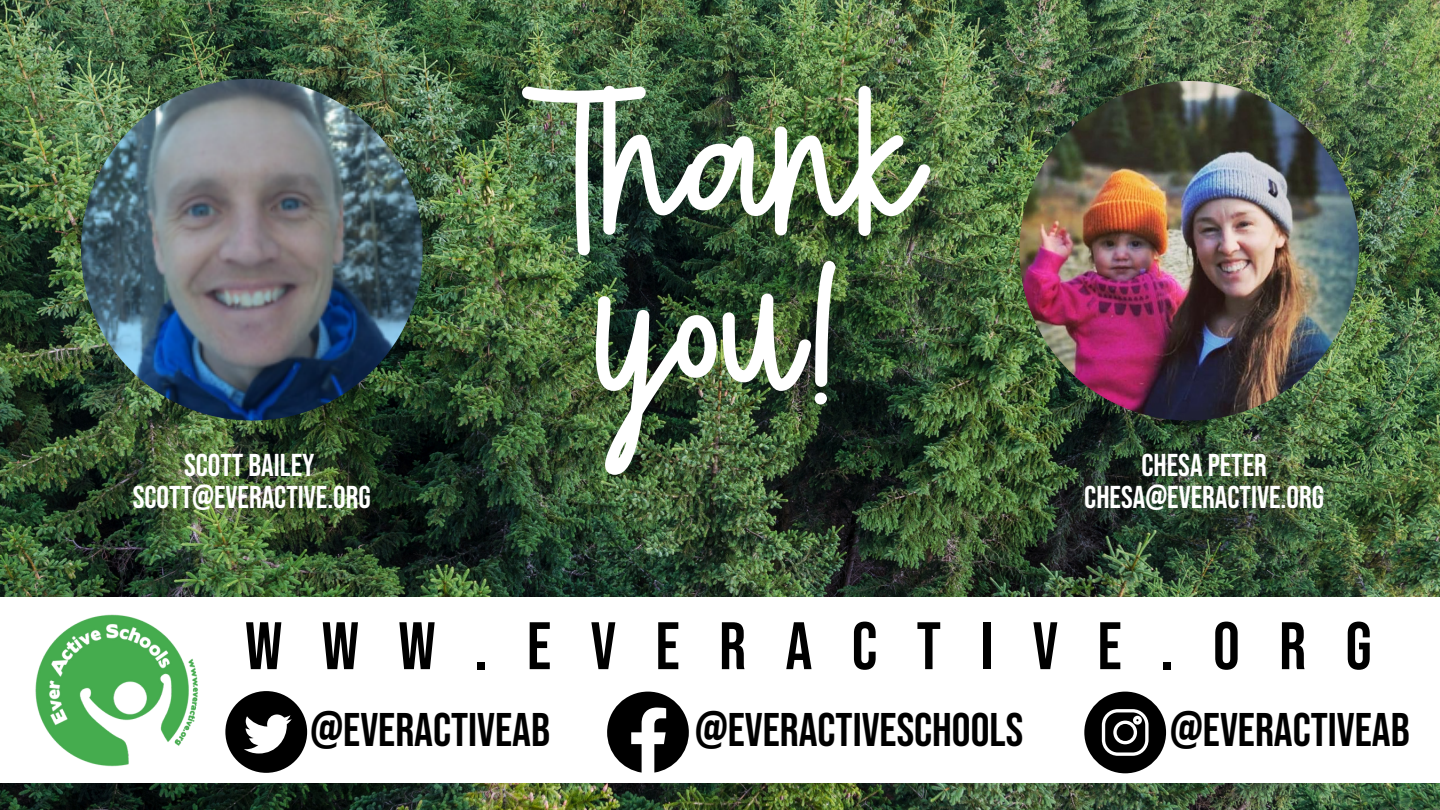
<style>
.page{position:relative;width:1440px;height:810px;background:#fff}
.page>*{position:absolute;margin:0;border:0;box-sizing:border-box;transform-origin:0 0}
.t1{font:162px/174.8px "Play Ground Script";color:#fff;text-align:center}
.t2{font:67px "Bebas Neue";letter-spacing:.585em;color:#000}
.t3{font:47px "Bebas Neue";color:#000}
.t4{font:31.5px "Bebas Neue";color:#fff}
</style>
<div class="page">
<img style="left:0;top:0;width:1440px;height:810px">
<img style="left:81px;top:79px;width:342px;height:342px;border-radius:50%">
<img style="left:1019px;top:81px;width:340px;height:340px;border-radius:50%">
<div style="left:0;top:598px;width:1440px;height:185px;background:#fff"></div>
<img style="left:35px;top:614px;width:163px;height:153px">
<svg style="left:1084px;top:692px;width:82px;height:81px"></svg>
<svg style="left:225px;top:691px;width:82px;height:82px"></svg>
<svg style="left:607px;top:692px;width:82px;height:81px"></svg>
<p class="t4" style="left:184px;top:448px;width:132px">SCOTT BAILEY</p>
<p class="t4" style="left:133px;top:479px;width:240px">SCOTT@EVERACTIVE.ORG</p>
<p class="t1" style="left:522px;top:88px;width:397px">Thank you!</p>
<p class="t4" style="left:1142px;top:448px;width:127px">CHESA PETER</p>
<p class="t4" style="left:1084px;top:480px;width:241px">CHESA@EVERACTIVE.ORG</p>
<p class="t2" style="left:245px;top:609px;width:1128px">WWW.EVERACTIVE.ORG</p>
<p class="t3" style="left:311px;top:704px;width:241px">@EVERACTIVEAB</p>
<p class="t3" style="left:695px;top:704px;width:330px">@EVERACTIVESCHOOLS</p>
<p class="t3" style="left:1170px;top:704px;width:241px">@EVERACTIVEAB</p>
</div>
